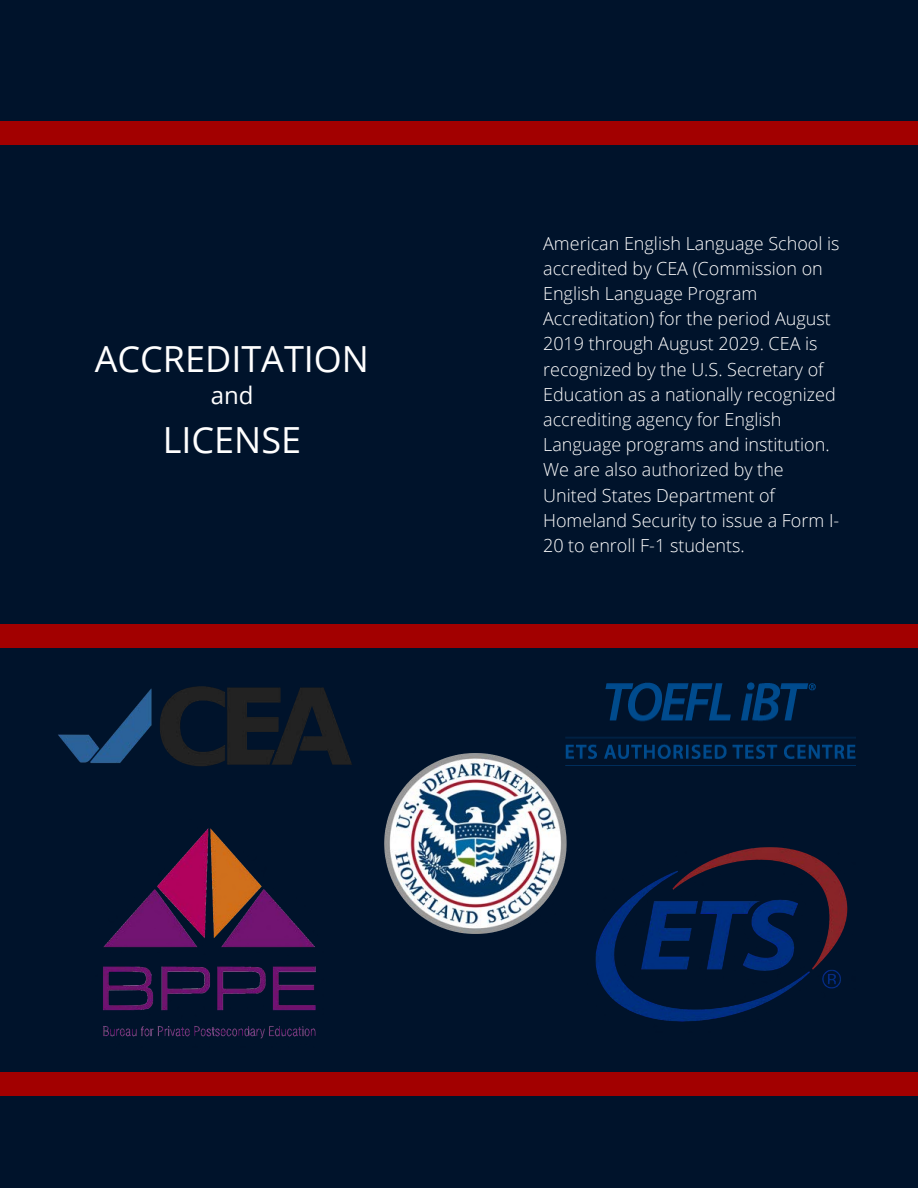
<style>
.page{position:relative;width:918px;height:1188px;background:#00132b}
.page>*{position:absolute;margin:0;border:0;box-sizing:border-box;transform-origin:0 0}
.t1{font:36px "Open Sans";color:#fff}
.t2{font:24px "Open Sans";color:#fff}
.t3{font:300 18px/25.2px "Open Sans";color:#fff}
</style>
<div class="page">
<div style="left:0;top:122px;width:918px;height:23px;background:#a20000"></div>
<div style="left:0;top:625px;width:918px;height:23px;background:#a20000"></div>
<div style="left:0;top:1073px;width:918px;height:23px;background:#a20000"></div>
<img style="left:566px;top:682px;width:290px;height:84px">
<img style="left:595px;top:847px;width:253px;height:175px">
<img style="left:58px;top:686px;width:294px;height:80px">
<img style="left:103px;top:828px;width:213px;height:211px">
<img style="left:385px;top:754px;width:181px;height:180px">
<h1 class="t1" style="left:95px;top:334px;width:276px">ACCREDITATION</h1>
<h2 class="t2" style="left:211px;top:378px;width:44px">and</h2>
<h1 class="t1" style="left:163px;top:414px;width:140px">LICENSE</h1>
<p class="t3" style="left:543px;top:230px;width:298px">American English Language School is accredited by CEA (Commission on<br>English Language Program<br>Accreditation) for the period August<br>2019 through August 2029. CEA is recognized by the U.S. Secretary of<br>Education as a nationally recognized accrediting agency for English<br>Language programs and institution.<br>We are also authorized by the<br>United States Department of<br>Homeland Security to issue a Form I-<br>20 to enroll F-1 students.</p>
</div>
